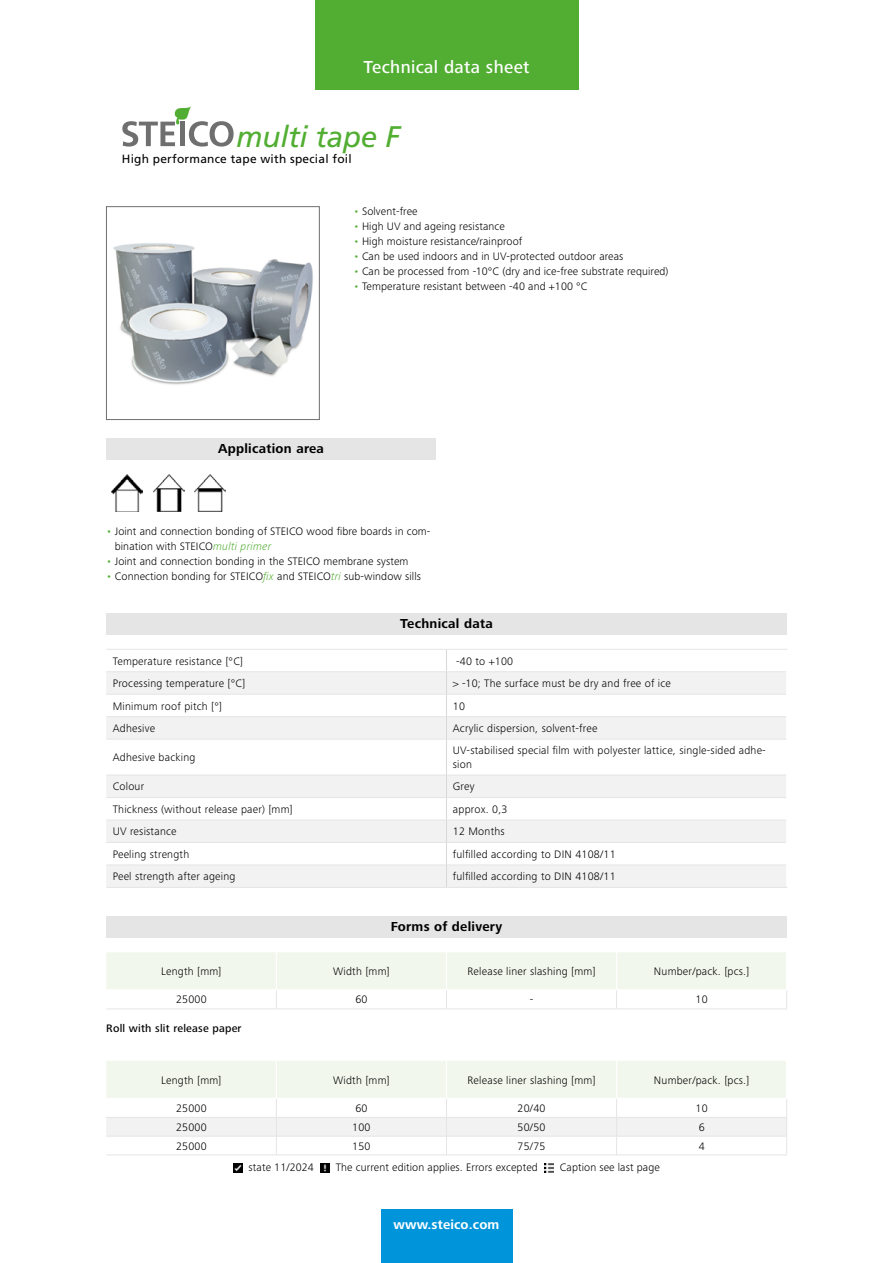
<style>
.page{position:relative;width:893px;height:1263px;background:#fff}
.page>*{position:absolute;margin:0;border:0;box-sizing:border-box;transform-origin:0 0}
.t1{font:italic 29.7px "Frutiger";letter-spacing:-.01em;color:#52ae32}
.t2{font:500 18px "Frutiger Next LTW1 G";letter-spacing:.02em;color:#fff}
.t3{font:700 13.5px "Frutiger Next LTW1 G";letter-spacing:.02em;color:#000}
.t4{font:700 13.5px "Frutiger Next LTW1 G";letter-spacing:.01em;color:#fff}
.t5{font:12px "Frutiger";letter-spacing:.02em;color:#000}
.t6{font:300 11.25px/15px "Frutiger Next LTW1 G";letter-spacing:.02em;color:#000}
.t7{font:500 11.25px "Frutiger Next LTW1 G";letter-spacing:.02em;color:#000}
.s1{color:#52ae32}
.s2{font-style:italic;color:#52ae32}
</style>
<div class="page">
<svg style="left:122px;top:106px;width:112px;height:41px"></svg>
<img style="left:113px;top:243px;width:200px;height:142px">
<div style="left:106px;top:206px;width:213px;height:214px;border:1px solid #706f6f"></div>
<div style="left:106px;top:438px;width:330px;height:21px;background:#e5e5e5"></div>
<img style="left:112px;top:474px;width:31px;height:38px">
<img style="left:153px;top:474px;width:31px;height:38px">
<img style="left:194px;top:474px;width:31px;height:38px">
<div style="left:106px;top:613px;width:681px;height:22px;background:#e5e5e5"></div>
<svg style="left:106px;top:672px;width:680px;height:215px;fill:#f2f2f2"></svg>
<hr style="left:106px;top:671px;width:340px;height:1px;background:#e5e5e5">
<hr style="left:446px;top:671px;width:340px;height:1px;background:#e5e5e5">
<hr style="left:106px;top:694px;width:340px;height:1px;background:#e5e5e5">
<hr style="left:446px;top:694px;width:340px;height:1px;background:#e5e5e5">
<hr style="left:106px;top:716px;width:340px;height:1px;background:#e5e5e5">
<hr style="left:446px;top:716px;width:340px;height:1px;background:#e5e5e5">
<svg style="left:446px;top:650px;width:1px;height:89px"></svg>
<hr style="left:106px;top:739px;width:340px;height:1px;background:#e5e5e5">
<hr style="left:446px;top:739px;width:340px;height:1px;background:#e5e5e5">
<hr style="left:446px;top:739px;width:1px;height:36px;background:#d8d8d8">
<hr style="left:106px;top:775px;width:340px;height:1px;background:#e5e5e5">
<hr style="left:446px;top:775px;width:340px;height:1px;background:#e5e5e5">
<hr style="left:106px;top:797px;width:340px;height:1px;background:#e5e5e5">
<hr style="left:446px;top:797px;width:340px;height:1px;background:#e5e5e5">
<hr style="left:106px;top:820px;width:340px;height:1px;background:#e5e5e5">
<hr style="left:446px;top:820px;width:340px;height:1px;background:#e5e5e5">
<hr style="left:106px;top:842px;width:340px;height:1px;background:#e5e5e5">
<hr style="left:446px;top:842px;width:340px;height:1px;background:#e5e5e5">
<hr style="left:106px;top:865px;width:340px;height:1px;background:#e5e5e5">
<hr style="left:446px;top:865px;width:340px;height:1px;background:#e5e5e5">
<svg style="left:446px;top:776px;width:1px;height:111px"></svg>
<hr style="left:106px;top:649px;width:340px;height:1px;background:#e5e5e5">
<hr style="left:446px;top:649px;width:341px;height:1px;background:#e5e5e5">
<hr style="left:106px;top:887px;width:340px;height:1px;background:#e5e5e5">
<hr style="left:446px;top:887px;width:341px;height:1px;background:#e5e5e5">
<div style="left:106px;top:916px;width:681px;height:21px;background:#e5e5e5"></div>
<svg style="left:106px;top:952px;width:681px;height:57px"></svg>
<hr style="left:106px;top:1009px;width:170px;height:1px;background:#e5e5e5">
<hr style="left:276px;top:1009px;width:170px;height:1px;background:#e5e5e5">
<hr style="left:446px;top:1009px;width:171px;height:1px;background:#e5e5e5">
<hr style="left:617px;top:1009px;width:170px;height:1px;background:#e5e5e5">
<svg style="left:106px;top:1061px;width:681px;height:94px"></svg>
<hr style="left:106px;top:1155px;width:170px;height:1px;background:#e5e5e5">
<hr style="left:276px;top:1155px;width:170px;height:1px;background:#e5e5e5">
<hr style="left:446px;top:1155px;width:171px;height:1px;background:#e5e5e5">
<hr style="left:617px;top:1155px;width:170px;height:1px;background:#e5e5e5">
<div style="left:315px;top:0;width:263px;height:89px;background:#52ae32"></div>
<div style="left:381px;top:1210px;width:131px;height:53px;background:#0095db"></div>
<svg style="left:233px;top:1163px;width:9px;height:9px"></svg>
<svg style="left:320px;top:1163px;width:10px;height:9px"></svg>
<svg style="left:544px;top:1163px;width:10px;height:9px"></svg>
<h2 class="t2" style="left:363px;top:56px;width:168px">Technical data sheet</h2>
<h1 class="t1" style="left:236px;top:119px;width:165px">multi tape F</h1>
<p class="t5" style="left:122px;top:151px;width:231px">High performance tape with special foil</p>
<p class="t6" style="left:353px;top:203px;width:66px"><span class="s1">•</span> Solvent-free</p>
<p class="t6" style="left:353px;top:218px;width:153px"><span class="s1">•</span> High UV and ageing resistance</p>
<p class="t6" style="left:353px;top:233px;width:170px"><span class="s1">•</span> High moisture resistance/rainproof</p>
<p class="t6" style="left:353px;top:248px;width:271px"><span class="s1">•</span> Can be used indoors and in UV-protected outdoor areas</p>
<p class="t6" style="left:353px;top:263px;width:316px"><span class="s1">•</span> Can be processed from -10°C (dry and ice-free substrate required)</p>
<p class="t6" style="left:353px;top:278px;width:235px"><span class="s1">•</span> Temperature resistant between -40 and +100 °C</p>
<p class="t3" style="left:218px;top:441px;width:107px">Application area</p>
<p class="t6" style="left:115px;top:524px;width:317px;text-indent:-9px"><span class="s1">•</span> Joint and connection bonding of STEICO wood fibre boards in com&shy;bination with STEICO<span class="s2">multi primer</span></p>
<p class="t6" style="left:106px;top:554px;width:304px"><span class="s1">•</span> Joint and connection bonding in the STEICO membrane system</p>
<p class="t6" style="left:106px;top:569px;width:316px"><span class="s1">•</span> Connection bonding for STEICO<span class="s2">fix</span> and STEICO<span class="s2">tri</span> sub-window sills</p>
<p class="t3" style="left:400px;top:616px;width:94px">Technical data</p>
<p class="t6" style="left:113px;top:653px;width:132px">Temperature resistance [°C]</p>
<p class="t6" style="left:456px;top:653px;width:59px">-40 to +100</p>
<p class="t6" style="left:113px;top:676px;width:134px">Processing temperature [°C]</p>
<p class="t6" style="left:453px;top:676px;width:220px">&gt; -10; The surface must be dry and free of ice</p>
<p class="t6" style="left:113px;top:698px;width:111px">Minimum roof pitch [°]</p>
<p class="t6" style="left:453px;top:698px;width:14px">10</p>
<p class="t6" style="left:113px;top:721px;width:44px">Adhesive</p>
<p class="t6" style="left:453px;top:721px;width:146px">Acrylic dispersion, solvent-free</p>
<p class="t6" style="left:113px;top:750px;width:84px">Adhesive backing</p>
<p class="t6" style="left:453px;top:744px;width:314px;line-height:13.5px">UV-stabilised special film with polyester lattice, single-sided adhe&shy;sion</p>
<p class="t6" style="left:113px;top:779px;width:33px">Colour</p>
<p class="t6" style="left:453px;top:779px;width:23px">Grey</p>
<p class="t6" style="left:113px;top:801px;width:182px">Thickness (without release paer) [mm]</p>
<p class="t6" style="left:453px;top:801px;width:56px">approx. 0,3</p>
<p class="t6" style="left:113px;top:824px;width:65px">UV resistance</p>
<p class="t6" style="left:453px;top:824px;width:53px">12 Months</p>
<p class="t6" style="left:113px;top:846px;width:78px">Peeling strength</p>
<p class="t6" style="left:453px;top:846px;width:164px">fulfilled according to DIN 4108/11</p>
<p class="t6" style="left:113px;top:869px;width:124px">Peel strength after ageing</p>
<p class="t6" style="left:453px;top:869px;width:164px">fulfilled according to DIN 4108/11</p>
<p class="t3" style="left:391px;top:919px;width:113px">Forms of delivery</p>
<p class="t6" style="left:161px;top:964px;width:62px">Length [mm]</p>
<p class="t6" style="left:333px;top:964px;width:58px">Width [mm]</p>
<p class="t6" style="left:467px;top:964px;width:130px">Release liner slashing [mm]</p>
<p class="t6" style="left:654px;top:964px;width:97px">Number/pack. [pcs.]</p>
<p class="t6" style="left:176px;top:992px;width:32px">25000</p>
<p class="t6" style="left:355px;top:992px;width:14px">60</p>
<p class="t6" style="left:530px;top:992px;width:5px">-</p>
<p class="t6" style="left:696px;top:992px;width:14px">10</p>
<p class="t7" style="left:106px;top:1022px;width:137px">Roll with slit release paper</p>
<p class="t6" style="left:161px;top:1072px;width:62px">Length [mm]</p>
<p class="t6" style="left:333px;top:1072px;width:58px">Width [mm]</p>
<p class="t6" style="left:467px;top:1072px;width:130px">Release liner slashing [mm]</p>
<p class="t6" style="left:654px;top:1072px;width:97px">Number/pack. [pcs.]</p>
<p class="t6" style="left:176px;top:1101px;width:32px">25000</p>
<p class="t6" style="left:355px;top:1101px;width:14px">60</p>
<p class="t6" style="left:518px;top:1101px;width:29px">20/40</p>
<p class="t6" style="left:696px;top:1101px;width:14px">10</p>
<p class="t6" style="left:176px;top:1119px;width:32px">25000</p>
<p class="t6" style="left:352px;top:1119px;width:20px">100</p>
<p class="t6" style="left:518px;top:1119px;width:29px">50/50</p>
<p class="t6" style="left:699px;top:1119px;width:7px">6</p>
<p class="t6" style="left:176px;top:1138px;width:32px">25000</p>
<p class="t6" style="left:352px;top:1138px;width:20px">150</p>
<p class="t6" style="left:518px;top:1138px;width:29px">75/75</p>
<p class="t6" style="left:699px;top:1138px;width:7px">4</p>
<p class="t6" style="left:249px;top:1160px;width:67px">state 11/2024</p>
<p class="t6" style="left:336px;top:1160px;width:204px">The current edition applies. Errors excepted</p>
<p class="t6" style="left:560px;top:1160px;width:101px">Caption see last page</p>
<p class="t4" style="left:394px;top:1217px;width:107px">www.steico.com</p>
</div>
